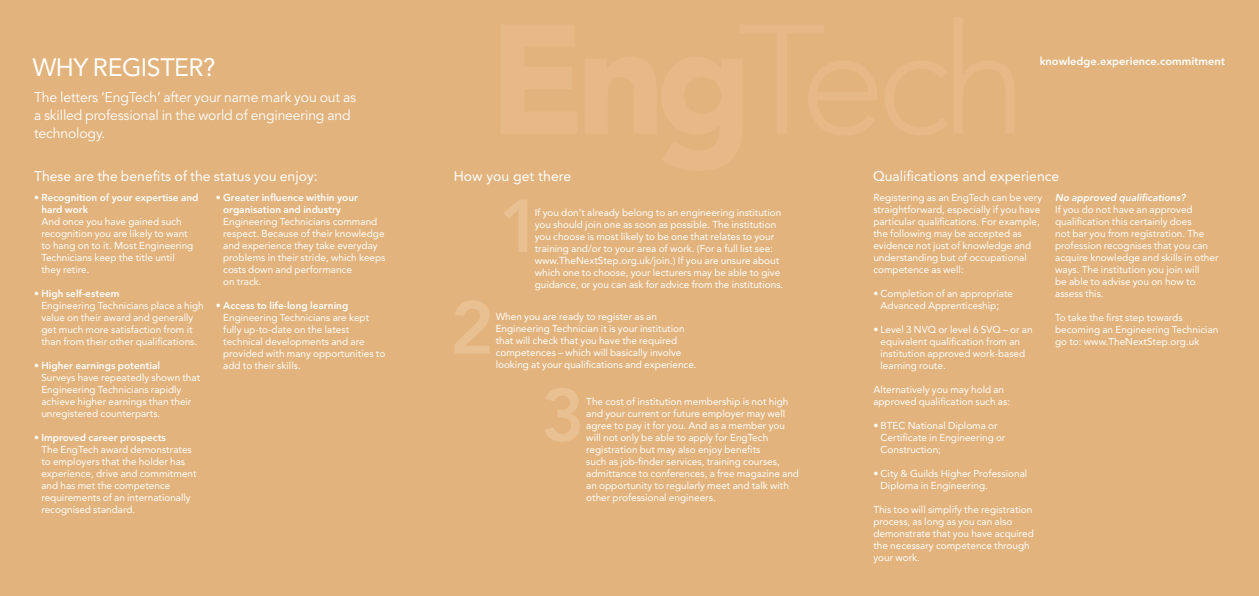
<style>
.page{position:relative;width:1259px;height:596px;background:#fff}
.page>*{position:absolute;margin:0;border:0;box-sizing:border-box;transform-origin:0 0}
.t1{font:800 74px "Avenir";color:#e9c092}
.t2{font:25px "Avenir";letter-spacing:-.02em;color:#fff}
.t3{font:14px/18px "Avenir";letter-spacing:-.01em;color:#fff}
.t4{font:14px "Avenir";color:#fff}
.t5{font:800 11px "Avenir";color:#fff}
.t6{font:10px/12px "Avenir";color:#fff}
.t7{font:800 10px/12px "Avenir";color:#fff}
.t8{font:italic 800 10px "Avenir";color:#fff}
</style>
<div class="page">
<div style="left:0;top:0;width:1259px;height:595px;background:#e2b37c"></div>
<h2 class="t2" style="left:32px;top:53px;width:184px">Why register?</h2>
<p class="t5" style="left:1039px;top:54px;width:187px">knowledge.experience.commitment</p>
<h3 class="t3" style="left:34px;top:89px;width:323px">The letters ‘EngTech’ after your name mark you out as a skilled professional in the world of engineering and technology.</h3>
<h3 class="t4" style="left:34px;top:168px;width:285px">These are the benefits of the status you enjoy:</h3>
<h3 class="t4" style="left:454px;top:168px;width:119px">H ow you get there</h3>
<h3 class="t4" style="left:873px;top:168px;width:188px">Qualifications and experience</h3>
<h1 class="t1" style="left:498px;top:182px;width:45px">1</h1>
<p class="t7" style="left:41px;top:191px;width:159px;text-indent:-7px">• Recognition of your expertise and hard work</p>
<p class="t6" style="left:41px;top:215px;width:153px">And once you have gained such recognition you are likely to want to hang on to it. Most Engineering<br>Technicians keep the title until they retire.</p>
<p class="t7" style="left:34px;top:287px;width:87px">• High self-esteem</p>
<p class="t6" style="left:41px;top:299px;width:164px">Engineering Technicians place a high value on their award and generally get much more satisfaction from it than from their other qualifications.</p>
<p class="t7" style="left:34px;top:359px;width:128px">• Higher earnings potential</p>
<p class="t6" style="left:41px;top:371px;width:160px">Surveys have repeatedly shown that Engineering Technicians rapidly achieve higher earnings than their unregistered counterparts.</p>
<p class="t7" style="left:34px;top:431px;width:133px">• Improved career prospects</p>
<p class="t6" style="left:41px;top:443px;width:157px">The EngTech award demonstrates to employers that the holder has experience, drive and commitment and has met the competence requirements of an internationally recognised standard.</p>
<p class="t7" style="left:223px;top:191px;width:136px;text-indent:-7px">• Greater influence within your organisation and industry</p>
<p class="t6" style="left:223px;top:215px;width:164px">Engineering Technicians command respect. Because of their knowledge and experience they take everyday problems in their stride, which keeps costs down and performance<br>on track.</p>
<p class="t7" style="left:216px;top:299px;width:134px">• Access to life-long learning</p>
<p class="t6" style="left:223px;top:311px;width:164px">Engineering Technicians are kept fully up-to-date on the latest technical developments and are provided with many opportunities to add to their skills.</p>
<p class="t8" style="left:1055px;top:191px;width:132px">No approved qualifications?</p>
<p class="t6" style="left:1055px;top:203px;width:165px">If you do not have an approved qualification this certainly does<br>not bar you from registration. The profession recognises that you can acquire knowledge and skills in other ways. The institution you join will<br>be able to advise you on how to assess this.</p>
<p class="t6" style="left:1055px;top:311px;width:165px">To take the first step towards becoming an Engineering Technician go to: www.TheN extStep.org.uk</p>
<p class="t6" style="left:873px;top:191px;width:170px">Registering as an EngTech can be very straightforward, especially if you have particular qualifications. For example, the following may be accepted as evidence not just of knowledge and understanding but of occupational competence as well:</p>
<p class="t6" style="left:880px;top:287px;width:134px;text-indent:-7px">• Completion of an appropriate<br>Advanced Apprenticeship;</p>
<p class="t6" style="left:880px;top:323px;width:154px;text-indent:-7px">• Level 3 NVQ or level 6 SVQ – or an equivalent qualification from an institution approved work-based learning route.</p>
<p class="t6" style="left:873px;top:383px;width:138px">Alternatively you may hold an approved qualification such as:</p>
<p class="t6" style="left:880px;top:419px;width:126px;text-indent:-7px">• BTEC National Diploma or<br>Certificate in Engineering or<br>Construction;</p>
<p class="t6" style="left:880px;top:467px;width:148px;text-indent:-7px">• City &amp; Guilds Higher Professional<br>Diploma in Engineering.</p>
<p class="t6" style="left:873px;top:503px;width:162px">This too will simplify the registration process, as long as you can also demonstrate that you have acquired the necessary competence through your work.</p>
<p class="t6" style="left:535px;top:207px;width:250px">If you don’t already belong to an engineering institution you should join one as soon as possible. The institution you choose is most likely to be one that relates to your training and/or to your area of work. (For a full list see: www.TheNextStep.org.uk/join.) If you are unsure about which one to choose, your lecturers may be able to give guidance, or you can ask for advice from the institutions.</p>
<h1 class="t1" style="left:450px;top:284px;width:45px">2</h1>
<p class="t6" style="left:496px;top:310px;width:203px">When you are ready to register as an Engineering Technician it is your institution that will check that you have the required competences – which will basically involve looking at your qualifications and experience.</p>
<h1 class="t1" style="left:541px;top:371px;width:45px">3</h1>
<p class="t6" style="left:586px;top:395px;width:214px">The cost of institution membership is not high and your current or future employer may well agree to pay it for you. And as a member you will not only be able to apply for EngTech registration but may also enjoy benefits<br>such as job-finder services, training courses, admittance to conferences, a free magazine and an opportunity to regularly meet and talk with other professional engineers.</p>
</div>
